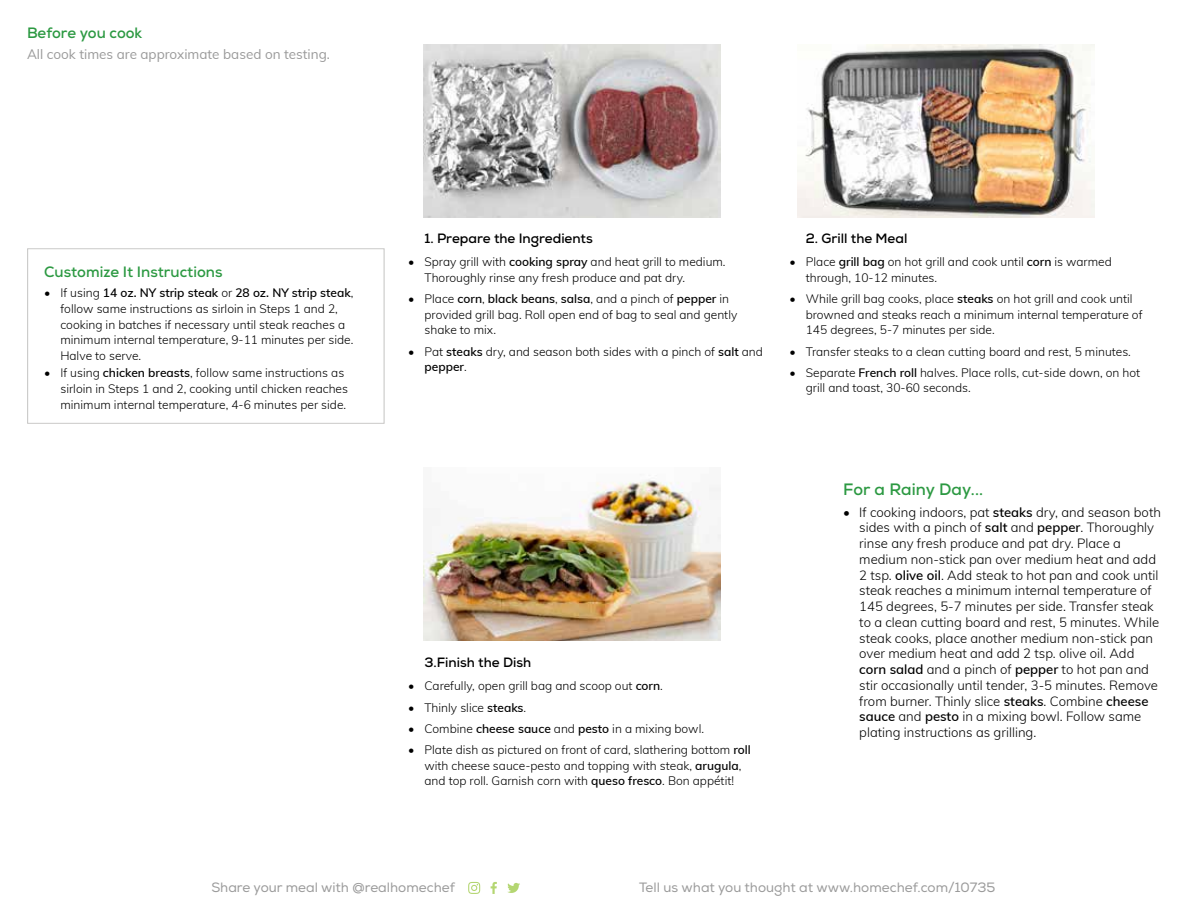
<style>
.page{position:relative;width:1188px;height:918px;background:#fff}
.page>*{position:absolute;margin:0;border:0;box-sizing:border-box;transform-origin:0 0}
.t1{font:700 16.5px "Nexa";letter-spacing:.005em;color:#2c9942}
.t2{font:700 15px "Nexa";color:#2c9942}
.t3{font:13.5px "Nexa";color:#9a9a9a}
.t4{font:700 13.5px "Nexa";color:#000}
.t5{font:13.5px "Muli";color:#9a9a9a}
.t6{font:300 13.2px/15.8px "Muli";color:#000}
.t7{font:300 12px/15.8px "Muli";color:#000}
.s1{font-weight:600}
</style>
<div class="page">
<svg style="left:491px;top:882px;width:6px;height:12px"></svg>
<svg style="left:468px;top:882px;width:12px;height:12px"></svg>
<svg style="left:507px;top:883px;width:13px;height:10px"></svg>
<img style="left:423px;top:480px;width:297px;height:160px">
<img style="left:423px;top:44px;width:297px;height:173px">
<img style="left:797px;top:44px;width:297px;height:173px">
<div style="left:27px;top:248px;width:357px;height:176px;border:1px solid #c7c6c5"></div>
<p class="t2" style="left:27px;top:23px;width:117px">Before you cook</p>
<p class="t5" style="left:27px;top:44px;width:304px">All cook times are approximate based on testing.</p>
<p class="t2" style="left:44px;top:263px;width:180px">Customize It Instructions</p>
<p class="t7" style="left:60px;top:285px;width:295px;text-indent:-16px">• If using <span class="s1">14 oz. NY strip steak</span> or <span class="s1">28 oz. NY strip steak</span>, follow same instructions as sirloin in Steps 1 and 2, cooking in batches if necessary until steak reaches a minimum internal temperature, 9-11 minutes per side.<br>Halve to serve.</p>
<p class="t7" style="left:60px;top:365px;width:289px;text-indent:-16px">• If using <span class="s1">chicken breasts</span>, follow same instructions as sirloin in Steps 1 and 2, cooking until chicken reaches minimum internal temperature, 4-6 minutes per side.</p>
<p class="t4" style="left:425px;top:229px;width:170px">1. Prepare the Ingredients</p>
<p class="t7" style="left:425px;top:253px;width:303px;text-indent:-16px">• Spray grill with <span class="s1">cooking spray</span> and heat grill to medium.<br>Thoroughly rinse any fresh produce and pat dry.</p>
<p class="t7" style="left:425px;top:290px;width:314px;text-indent:-16px">• Place <span class="s1">corn</span>, <span class="s1">black beans</span>, <span class="s1">salsa</span>, and a pinch of <span class="s1">pepper</span> in provided grill bag. Roll open end of bag to seal and gently shake to mix.</p>
<p class="t7" style="left:425px;top:343px;width:340px;text-indent:-16px">• Pat <span class="s1">steaks</span> dry, and season both sides with a pinch of <span class="s1">salt</span> and <span class="s1">pepper</span>.</p>
<p class="t4" style="left:806px;top:229px;width:103px">2. Grill the Meal</p>
<p class="t7" style="left:806px;top:253px;width:308px;text-indent:-16px">• Place <span class="s1">grill bag</span> on hot grill and cook until <span class="s1">corn</span> is warmed through, 10-12 minutes.</p>
<p class="t7" style="left:806px;top:290px;width:338px;text-indent:-16px">• While grill bag cooks, place <span class="s1">steaks</span> on hot grill and cook until browned and steaks reach a minimum internal temperature of<br>145 degrees, 5-7 minutes per side.</p>
<p class="t7" style="left:790px;top:343px;width:343px">• Transfer steaks to a clean cutting board and rest, 5 minutes.</p>
<p class="t7" style="left:806px;top:364px;width:336px;text-indent:-16px">• Separate <span class="s1">French roll</span> halves. Place rolls, cut-side down, on hot grill and toast, 30-60 seconds.</p>
<p class="t4" style="left:424px;top:654px;width:108px">3.Finish the Dish</p>
<p class="t7" style="left:408px;top:678px;width:256px">• Carefully, open grill bag and scoop out <span class="s1">corn</span>.</p>
<p class="t7" style="left:408px;top:699px;width:119px">• Thinly slice <span class="s1">steaks</span>.</p>
<p class="t7" style="left:408px;top:720px;width:297px">• Combine <span class="s1">cheese sauce</span> and <span class="s1">pesto</span> in a mixing bowl.</p>
<p class="t7" style="left:408px;top:741px;width:344px;text-align:center">• Plate dish as pictured on front of card, slathering bottom <span class="s1">roll </span>with cheese sauce-pesto and topping with steak, <span class="s1">arugula</span>,<br>and top roll. Garnish corn with <span class="s1">queso fresco</span>. Bon appétit!</p>
<h1 class="t1" style="left:843px;top:479px;width:142px">For a Rainy Day...</h1>
<p class="t6" style="left:859px;top:503px;width:303px;text-indent:-16px">• If cooking indoors, pat <span class="s1">steaks</span> dry, and season both sides with a pinch of <span class="s1">salt</span> and <span class="s1">pepper</span>. Thoroughly rinse any fresh produce and pat dry. Place a medium non-stick pan over medium heat and add 2 tsp. <span class="s1">olive oil</span>. Add steak to hot pan and cook until steak reaches a minimum internal temperature of 145 degrees, 5-7 minutes per side. Transfer steak to a clean cutting board and rest, 5 minutes. While steak cooks, place another medium non-stick pan over medium heat and add 2 tsp. olive oil. Add <span class="s1">corn salad</span> and a pinch of <span class="s1">pepper</span> to hot pan and stir occasionally until tender, 3-5 minutes. Remove from burner. Thinly slice <span class="s1">steaks</span>. Combine <span class="s1">cheese sauce</span> and <span class="s1">pesto</span> in a mixing bowl. Follow same plating instructions as grilling.</p>
<p class="t3" style="left:211px;top:879px;width:245px">Share your meal with @realhomechef</p>
<p class="t3" style="left:639px;top:879px;width:358px">Tell us what you thought at www.homechef.com/10735</p>
</div>
